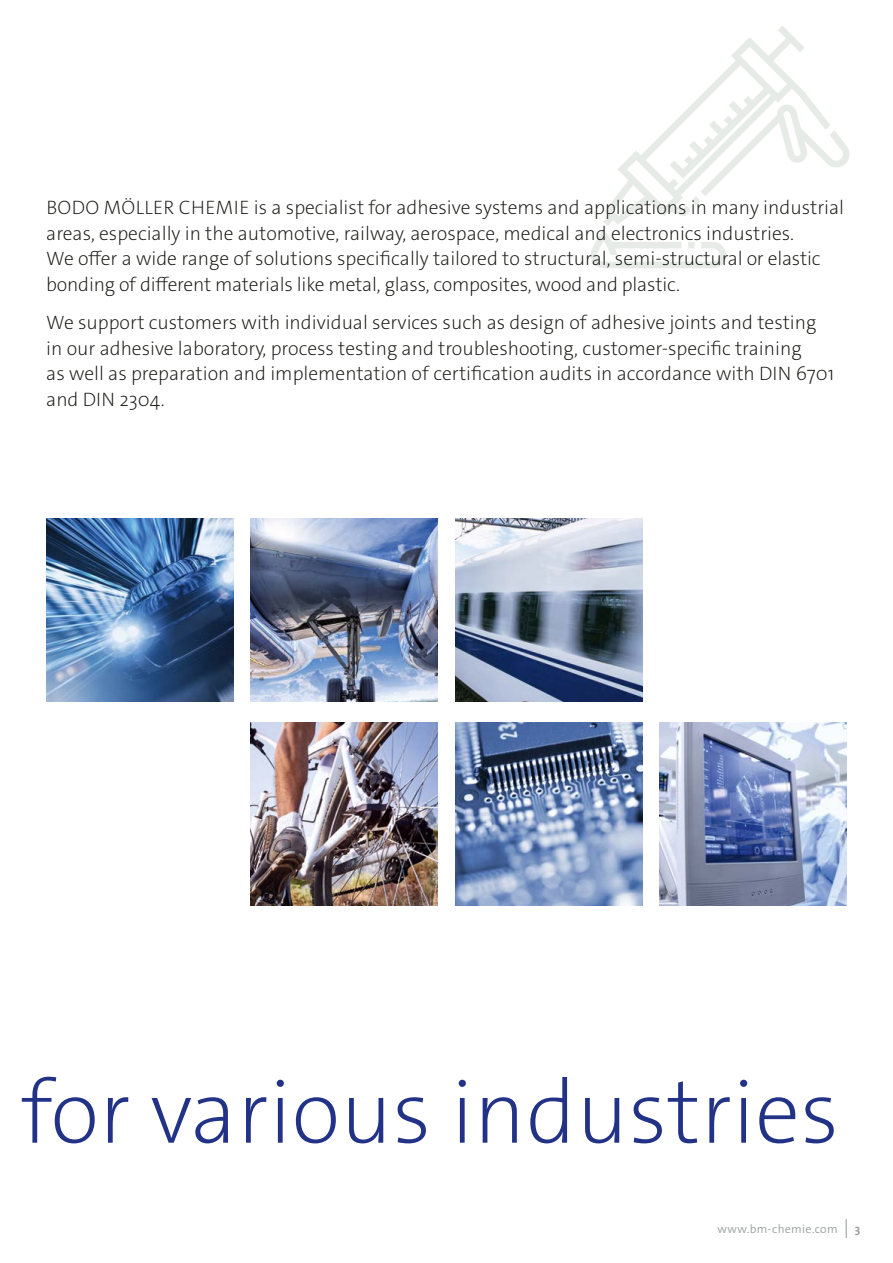
<style>
.page{position:relative;width:893px;height:1263px;background:#fff}
.page>*{position:absolute;margin:0;border:0;box-sizing:border-box;transform-origin:0 0}
.t1{font:200 90px "The Sans E4 s";color:#223387}
.t2{font:200 19.5px/25.5px "The Sans E4 s";color:#1a1a18}
.t3{font:300 12px "The Sans E4 s";letter-spacing:.025em;color:#9ba09f}
.t4{font:700 12px "The Sans E4 s";color:#9ba09f}
</style>
<div class="page">
<img style="left:47px;top:519px;width:187px;height:183px">
<img style="left:251px;top:519px;width:187px;height:183px">
<img style="left:455px;top:519px;width:187px;height:183px">
<img style="left:251px;top:723px;width:187px;height:183px">
<img style="left:455px;top:723px;width:187px;height:183px">
<img style="left:659px;top:723px;width:187px;height:183px">
<svg style="left:590px;top:26px;width:260px;height:242px"></svg>
<svg style="left:846px;top:1219px;width:1px;height:19px"></svg>
<p class="t2" style="left:46px;top:195px;width:799px">BODO MÖLLER CHEMIE is a specialist for adhesive systems and applications in many industrial areas, especially in the automotive, railway, aerospace, medical and electronics industries.<br>We offer a wide range of solutions specifically tailored to structural, semi-structural or elastic bonding of different materials like metal, glass, composites, wood and plastic.</p>
<p class="t2" style="left:46px;top:310px;width:789px">We support customers with individual services such as design of adhesive joints and testing in our adhesive laboratory, process testing and troubleshooting, customer-specific training<br>as well as preparation and implementation of certification audits in accordance with DIN 6701 and DIN 2304.</p>
<h1 class="t1" style="left:21px;top:1054px;width:819px">for various industries</h1>
<p class="t3" style="left:718px;top:1221px;width:122px">www.bm-chemie.com</p>
<p class="t4" style="left:855px;top:1221px;width:7px">3</p>
</div>
